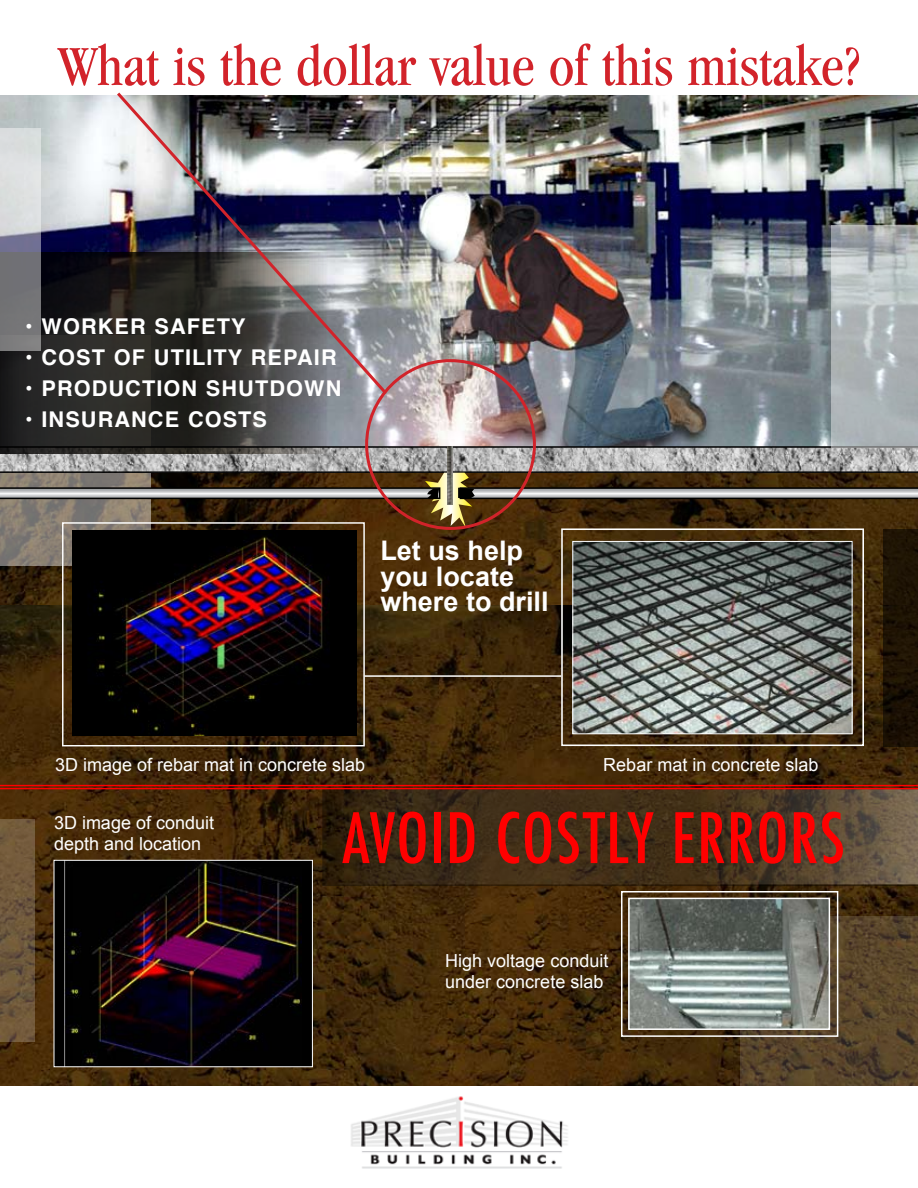
<style>
.page{position:relative;width:918px;height:1188px;background:#fff}
.page>*{position:absolute;margin:0;border:0;box-sizing:border-box;transform-origin:0 0}
.t1{font:500 condensed 67.5px "Futura";letter-spacing:.02em;color:#f00}
.t2{font:condensed 58.5px "Garamond";color:#d2232a}
.t3{font:700 27px/25.5px "Arial";color:#fff}
.t4{font:700 21.75px "Helvetica";letter-spacing:.05em;color:#fff}
.t5{font:18px/21px "Arial";color:#fff}
</style>
<div class="page">
<img style="left:0;top:95px;width:918px;height:351px">
<svg style="left:0;top:528px;width:918px;height:77px;background:#452b08"></svg>
<svg style="left:0;top:528px;width:150px;height:38px;background:#817970"></svg>
<img style="left:0;top:605px;width:918px;height:481px">
<svg style="left:741px;top:916px;width:177px;height:170px;background:#58442b"></svg>
<img style="left:631px;top:901px;width:196px;height:126px">
<div style="left:628px;top:898px;width:202px;height:132px;border:2px solid #fff"></div>
<div style="left:621px;top:891px;width:217px;height:146px;border:2px solid #fff"></div>
<div style="left:561px;top:528px;width:303px;height:218px;border:2px solid #fff"></div>
<img style="left:574px;top:543px;width:277px;height:189px">
<div style="left:572px;top:541px;width:281px;height:193px;border:1px solid #fff"></div>
<svg style="left:322px;top:789px;width:596px;height:97px;background:#44331f"></svg>
<svg style="left:0;top:446px;width:918px;height:82px;background:#706355"></svg>
<div style="left:54px;top:860px;width:258px;height:207px;background:#000"></div>
<img style="left:64px;top:862px;width:238px;height:203px">
<div style="left:54px;top:860px;width:259px;height:207px;border:1px solid #fff"></div>
<svg style="left:0;top:253px;width:328px;height:200px;background:#2c2b2b"></svg>
<img style="left:72px;top:531px;width:284px;height:205px">
<div style="left:62px;top:522px;width:303px;height:224px;border:1px solid #fff"></div>
<img style="left:114px;top:92px;width:275px;height:304px">
<div style="left:883px;top:530px;width:35px;height:217px;background:#1e1204"></div>
<hr style="left:364px;top:675px;width:197px;height:2px;background:#fff">
<hr style="left:0;top:788px;width:918px;height:1px;background:#f00">
<hr style="left:0;top:785px;width:918px;height:1px;background:#f00">
<svg style="left:831px;top:225px;width:87px;height:222px;background:#b0b7b9"></svg>
<svg style="left:0;top:129px;width:40px;height:222px;background:#a5a6aa"></svg>
<svg style="left:0;top:819px;width:35px;height:222px;background:#6e573b"></svg>
<img style="left:351px;top:1096px;width:217px;height:73px">
<h2 class="t2" style="left:58px;top:34px;width:803px">What is the dollar value of this mistake?</h2>
<p class="t4" style="left:25px;top:309px;width:222px">• WORKER SAFETY</p>
<p class="t4" style="left:25px;top:340px;width:313px">• COST OF UTILITY REPAIR</p>
<p class="t4" style="left:25px;top:371px;width:318px">• PRODUCTION SHUTDOWN</p>
<p class="t4" style="left:25px;top:402px;width:244px">• INSURANCE COSTS</p>
<h3 class="t3" style="left:380px;top:539px;width:170px">Let us help you locate where to drill</h3>
<p class="t5" style="left:55px;top:755px;width:312px">3D image of rebar mat in concrete slab</p>
<p class="t5" style="left:603px;top:755px;width:217px">Rebar mat in concrete slab</p>
<p class="t5" style="left:54px;top:812px;width:162px">3D image of conduit depth and location</p>
<h1 class="t1" style="left:342px;top:795px;width:504px">AVOID COSTLY ERRORS</h1>
<p class="t5" style="left:445px;top:950px;width:165px">High voltage conduit under concrete slab</p>
</div>
